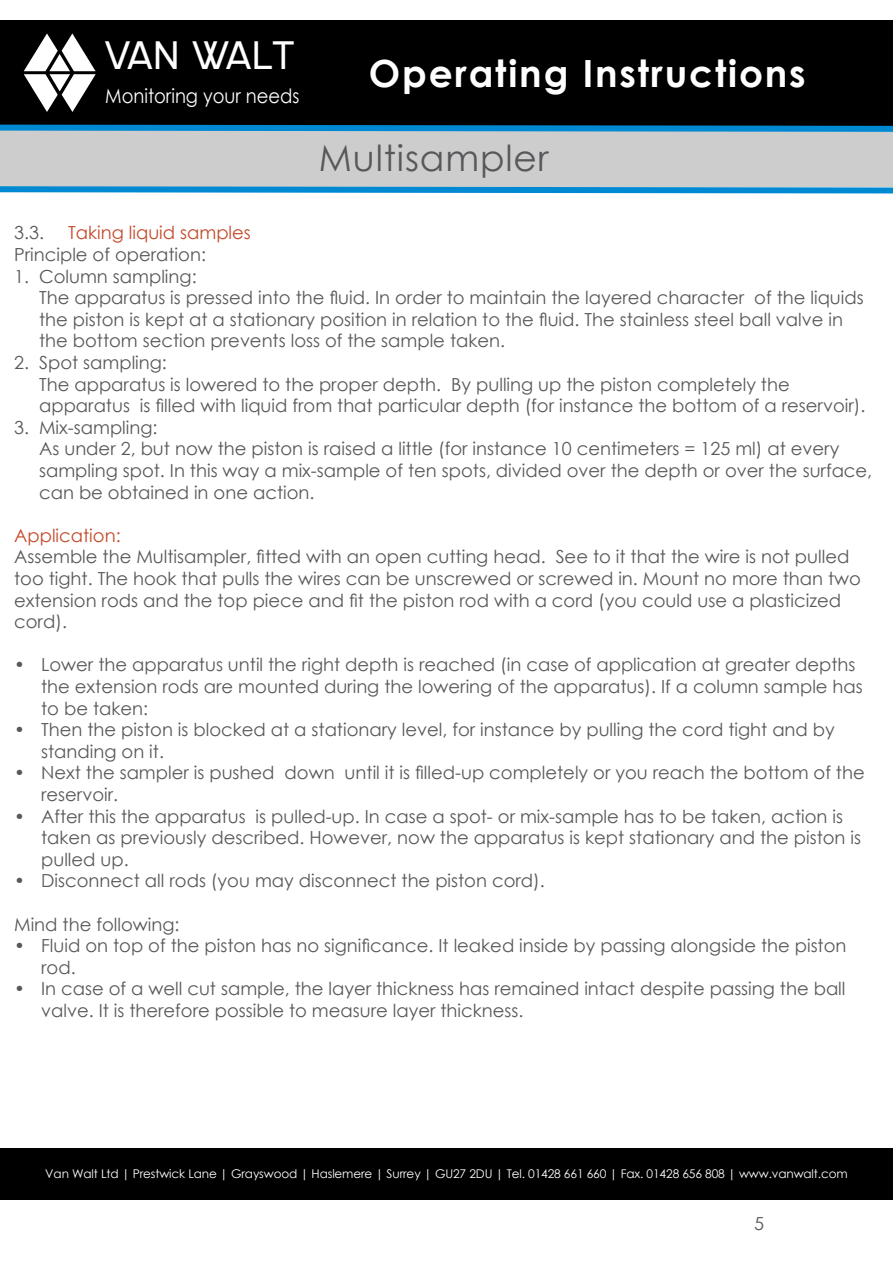
<style>
.page{position:relative;width:893px;height:1263px;background:#fff}
.page>*{position:absolute;margin:0;border:0;box-sizing:border-box;transform-origin:0 0}
.t1{font:41.25px "SF New Republic";color:#fff}
.t2{font:700 37.5px "Century Gothic";letter-spacing:.05em;color:#fff}
.t3{font:36px "Century Gothic";letter-spacing:.025em;color:#57585a}
.t4{font:19.8px "Century Gothic";color:#fff;scale:.91 1}
.t5{font:18px/21.6px "Century Gothic";color:#57585a}
.t6{font:18px "Century Gothic";color:#c24928}
.t7{font:12px "Century Gothic";letter-spacing:-.01em;color:#fff}
</style>
<div class="page">
<div style="left:0;top:21px;width:893px;height:106px;background:#000"></div>
<div style="left:0;top:126px;width:893px;height:61px;background:#cdcdce"></div>
<svg style="left:0;top:186px;width:893px;height:8px;background:#3aa1d9"></svg>
<div style="left:0;top:1148px;width:893px;height:51px;background:#000"></div>
<svg style="left:0;top:124px;width:893px;height:8px;background:#147ab2"></svg>
<svg style="left:24px;top:33px;width:72px;height:79px"></svg>
<h1 class="t1" style="left:105px;top:33px;width:191px">VAN WALT</h1>
<p class="t4" style="left:105px;top:82px;width:215px">Monitoring your needs</p>
<h2 class="t2" style="left:369px;top:45px;width:438px">Operating Instructions</h2>
<h3 class="t3" style="left:319px;top:133px;width:231px">Multisampler</h3>
<p class="t5" style="left:14px;top:222px;width:31px">3.3.</p>
<p class="t6" style="left:68px;top:220px;width:184px">Taking liquid samples</p>
<p class="t5" style="left:14px;top:243px;width:193px">Principle of operation:</p>
<p class="t5" style="left:39px;top:265px;width:826px;text-indent:-25px">1. Column sampling:<br>The apparatus is pressed into the fluid. In order to maintain the layered character of the liquids the piston is kept at a stationary position in relation to the fluid. The stainless steel ball valve in the bottom section prevents loss of the sample taken.</p>
<p class="t5" style="left:39px;top:351px;width:828px;text-indent:-25px">2. Spot sampling:<br>The apparatus is lowered to the proper depth. By pulling up the piston completely the apparatus is filled with liquid from that particular depth (for instance the bottom of a reservoir).</p>
<p class="t5" style="left:39px;top:416px;width:835px;text-indent:-25px">3. Mix-sampling:<br>As under 2, but now the piston is raised a little (for instance 10 centimeters = 125 ml) at every sampling spot. In this way a mix-sample of ten spots, divided over the depth or over the surface, can be obtained in one action.</p>
<p class="t6" style="left:14px;top:523px;width:108px">Application:</p>
<p class="t5" style="left:14px;top:546px;width:848px">Assemble the Multisampler, fitted with an open cutting head. See to it that the wire is not pulled too tight. The hook that pulls the wires can be unscrewed or screwed in. Mount no more than two extension rods and the top piece and fit the piston rod with a cord (you could use a plasticized cord).</p>
<p class="t5" style="left:41px;top:654px;width:823px;text-indent:-27px">• Lower the apparatus until the right depth is reached (in case of application at greater depths the extension rods are mounted during the lowering of the apparatus). If a column sample has to be taken:</p>
<p class="t5" style="left:41px;top:719px;width:795px;text-indent:-27px">• Then the piston is blocked at a stationary level, for instance by pulling the cord tight and by standing on it.</p>
<p class="t5" style="left:41px;top:762px;width:825px;text-indent:-27px">• Next the sampler is pushed down until it is filled-up completely or you reach the bottom of the reservoir.</p>
<p class="t5" style="left:41px;top:805px;width:821px;text-indent:-27px">• After this the apparatus is pulled-up. In case a spot- or mix-sample has to be taken, action is taken as previously described. However, now the apparatus is kept stationary and the piston is pulled up.</p>
<p class="t5" style="left:14px;top:870px;width:532px">• Disconnect all rods (you may disconnect the piston cord).</p>
<p class="t5" style="left:14px;top:913px;width:167px">Mind the following:</p>
<p class="t5" style="left:41px;top:935px;width:807px;text-indent:-27px">• Fluid on top of the piston has no significance. It leaked inside by passing alongside the piston rod.</p>
<p class="t5" style="left:41px;top:978px;width:806px;text-indent:-27px">• In case of a well cut sample, the layer thickness has remained intact despite passing the ball valve. It is therefore possible to measure layer thickness.</p>
<p class="t7" style="left:45px;top:1166px;width:804px">Van Walt Ltd | Prestwick Lane | Grayswood | Haslemere | Surrey | GU27 2DU | Tel. 01428 661 660 | Fax. 01428 656 808 | www.vanwalt.com</p>
<p class="t5" style="left:754px;top:1213px;width:11px">5</p>
</div>
